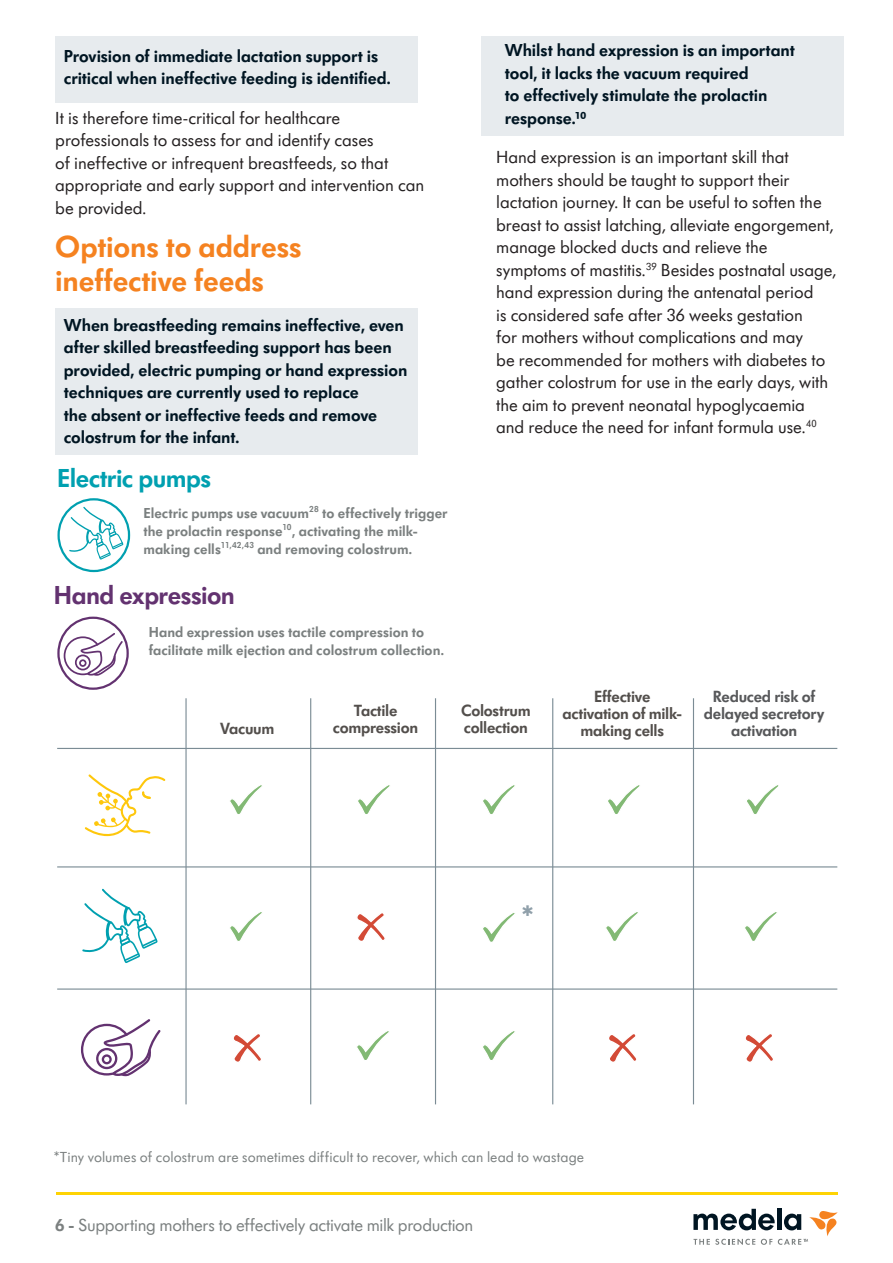
<style>
.page{position:relative;width:893px;height:1263px;background:#fff}
.page>*{position:absolute;margin:0;border:0;box-sizing:border-box;transform-origin:0 0}
.Headers{font:600 31.5px/34.5px "Futura SB Medela";letter-spacing:-.005em;color:#f58220}
.t1{font:600 30.6px "Futura SB Medela";color:#90a0aa}
.t2{font:600 27px "Futura SB Medela";letter-spacing:-.02em;color:#633270}
.t3{font:600 27px "Futura SB Medela";letter-spacing:-.02em;color:#00a0b0}
.main_body{font:18px/22.5px "Futura SB Medela";letter-spacing:-.005em;color:#231f20}
.Black_highlight_for{font:600 18px/22.5px "Futura SB Medela";letter-spacing:-.005em;color:#001522}
.t4{font:18px "Futura SB Medela";letter-spacing:-.02em;color:#7b8080}
.t5{font:600 16.8px/16.8px "Futura SB Medela";letter-spacing:-.015em;color:#534f4c;text-align:center}
.t6{font:600 16.8px "Futura SB Medela";letter-spacing:-.015em;color:#57585a}
.graph_gret{font:600 15px/18px "Futura SB Medela";letter-spacing:.005em;color:#7b8080}
.graph_gret-2{font:15px "Futura SB Medela";letter-spacing:.005em;color:#7b8080}
.s1{font-weight:600}
</style>
<div class="page">
<hr style="left:56px;top:1192px;width:782px;height:3px;background:#fed304">
<svg style="left:693px;top:1209px;width:145px;height:36px"></svg>
<div style="left:55px;top:36px;width:363px;height:66px;background:#e7ebee"></div>
<div style="left:55px;top:308px;width:363px;height:147px;background:#e7ebee"></div>
<div style="left:481px;top:36px;width:363px;height:100px;background:#e7ebee"></div>
<hr style="left:185px;top:698px;width:2px;height:406px;background:#7b8c95">
<hr style="left:310px;top:698px;width:1px;height:406px;background:#7b8c95">
<hr style="left:435px;top:698px;width:1px;height:406px;background:#7b8c95">
<hr style="left:57px;top:748px;width:780px;height:1px;background:#7b8c95">
<hr style="left:57px;top:866px;width:780px;height:1px;background:#7b8c95">
<hr style="left:57px;top:988px;width:780px;height:2px;background:#7b8c95">
<hr style="left:552px;top:698px;width:1px;height:406px;background:#7b8c95">
<hr style="left:693px;top:698px;width:1px;height:406px;background:#7b8c95">
<svg style="left:85px;top:774px;width:80px;height:62px"></svg>
<svg style="left:230px;top:785px;width:32px;height:29px"></svg>
<svg style="left:230px;top:912px;width:32px;height:29px"></svg>
<svg style="left:357px;top:1031px;width:32px;height:29px"></svg>
<svg style="left:483px;top:1031px;width:32px;height:29px"></svg>
<svg style="left:483px;top:913px;width:32px;height:29px"></svg>
<svg style="left:606px;top:912px;width:32px;height:29px"></svg>
<svg style="left:745px;top:912px;width:32px;height:29px"></svg>
<svg style="left:358px;top:785px;width:32px;height:29px"></svg>
<svg style="left:483px;top:785px;width:32px;height:29px"></svg>
<svg style="left:608px;top:785px;width:32px;height:29px"></svg>
<svg style="left:747px;top:785px;width:32px;height:29px"></svg>
<svg style="left:82px;top:889px;width:76px;height:74px"></svg>
<svg style="left:81px;top:1019px;width:80px;height:57px"></svg>
<svg style="left:357px;top:913px;width:28px;height:28px"></svg>
<svg style="left:233px;top:1034px;width:28px;height:28px"></svg>
<svg style="left:609px;top:1034px;width:28px;height:28px"></svg>
<svg style="left:745px;top:1034px;width:28px;height:28px"></svg>
<svg style="left:69px;top:507px;width:54px;height:52px"></svg>
<svg style="left:64px;top:633px;width:59px;height:43px"></svg>
<div style="left:57px;top:498px;width:73px;height:74px;border:2px solid #00a0b0;border-radius:50%"></div>
<div style="left:57px;top:617px;width:72px;height:73px;border:2px solid #633270;border-radius:50%"></div>
<p class="Black_highlight_for" style="left:64px;top:45px;width:328px">Provision of immediate lactation support is critical when ineffective feeding is identified.</p>
<p class="main_body" style="left:55px;top:107px;width:370px">It is therefore time-critical for healthcare professionals to assess for and identify cases<br>of ineffective or infrequent breastfeeds, so that appropriate and early support and intervention can be provided.</p>
<p class="Headers" style="left:55px;top:229px;width:248px">Options to address ineffective feeds</p>
<p class="Black_highlight_for" style="left:64px;top:314px;width:345px">When breastfeeding remains ineffective, even after skilled breastfeeding support has been provided, electric pumping or hand expression techniques are currently used to replace<br>the absent or ineffective feeds and remove colostrum for the infant.</p>
<p class="t3" style="left:57px;top:462px;width:155px">Electric pumps</p>
<p class="graph_gret" style="left:143px;top:504px;width:306px">Electric pumps use vacuum<sup>28</sup> to effectively trigger the prolactin response<sup>10</sup>, activating the milk&shy;making cells<sup>11,42,43</sup> and removing colostrum.</p>
<p class="t2" style="left:54px;top:579px;width:183px">Hand expression</p>
<p class="graph_gret" style="left:149px;top:622px;width:297px">Hand expression uses tactile compression to facilitate milk ejection and colostrum collection.</p>
<p class="t5" style="left:220px;top:720px;width:56px">Vacuum</p>
<p class="t5" style="left:354px;top:702px;width:45px">Tactile</p>
<p class="t5" style="left:333px;top:719px;width:87px">compression</p>
<p class="Black_highlight_for" style="left:505px;top:39px;width:292px">Whilst hand expression is an important tool, it lacks the vacuum required<br>to effectively stimulate the prolactin response.10</p>
<p class="main_body" style="left:496px;top:146px;width:342px">Hand expression is an important skill that mothers should be taught to support their lactation journey. It can be useful to soften the breast to assist latching, alleviate engorgement, manage blocked ducts and relieve the symptoms of mastitis.<sup>39</sup> Besides postnatal usage, hand expression during the antenatal period<br>is considered safe after 36 weeks gestation<br>for mothers without complications and may<br>be recommended for mothers with diabetes to gather colostrum for use in the early days, with the aim to prevent neonatal hypoglycaemia and reduce the need for infant formula use.<sup>40</sup></p>
<p class="t5" style="left:461px;top:702px;width:71px">Colostrum</p>
<p class="t5" style="left:464px;top:719px;width:65px">collection</p>
<p class="t5" style="left:563px;top:688px;width:121px">Effective activation of milk-</p>
<p class="t5" style="left:580px;top:722px;width:85px">making cells</p>
<p class="t6" style="left:713px;top:686px;width:104px">Reduced risk of</p>
<p class="t6" style="left:704px;top:703px;width:122px">delayed secretory</p>
<p class="t6" style="left:731px;top:720px;width:68px">activation</p>
<p class="t1" style="left:522px;top:899px;width:13px">*</p>
<p class="graph_gret-2" style="left:54px;top:1148px;width:532px">*Tiny volumes of colostrum are sometimes difficult to recover, which can lead to wastage</p>
<p class="t4" style="left:55px;top:1214px;width:420px"><span class="s1">6 -</span> Supporting mothers to effectively activate milk production</p>
</div>
